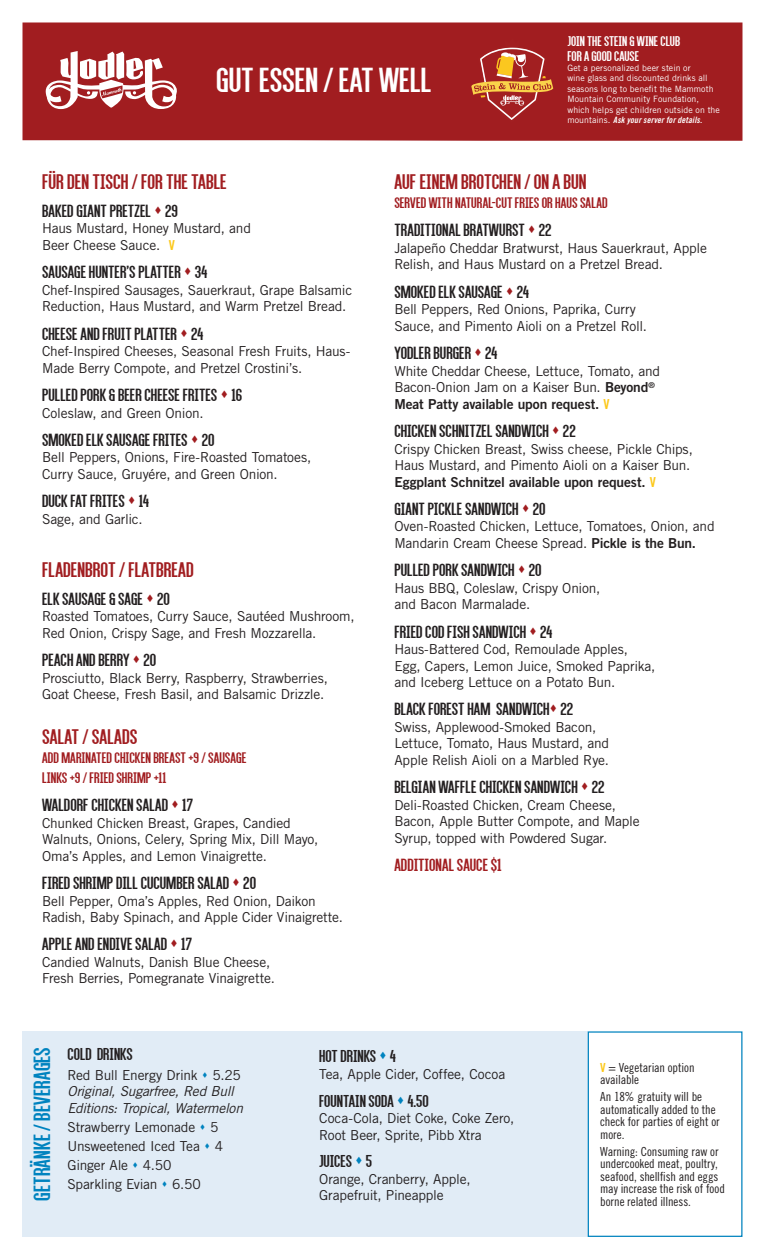
<style>
.page{position:relative;width:765px;height:1260px;background:#fff}
.page>*{position:absolute;margin:0;border:0;box-sizing:border-box;transform-origin:0 0}
.t1{font:37px "Alegre Sans";letter-spacing:-.005em;color:#fff}
.t2{font:25px "Alegre Sans";color:#0083bf}
.t3{font:22.5px "Alegre Sans";color:#a11d20}
.t4{font:18.75px "Alegre Sans";color:#231f20}
.t5{font:18.75px "Alegre Sans";color:#a11d20}
.t6{font:18.38px "Alegre Sans";color:#231f20}
.t7{font:16.25px/19.5px "Alegre Sans";color:#a11d20}
.t8{font:15px/14.4px "Alegre Sans";color:#fff}
.t9{font:13.75px/16.5px "Trade Gothic LT Std";letter-spacing:-.015em;color:#231f20}
.t10{font:italic 13.75px/16.5px "Trade Gothic LT Std";letter-spacing:-.02em;color:#231f20}
.t11{font:13.75px "Trade Gothic LT Std Bd 2";letter-spacing:-.01em;color:#231f20}
.t12{font:12.5px/12.5px "Trade Gothic LT Std Cn 18";letter-spacing:-.005em;color:#231f20}
.t13{font:8.75px/10.5px "Trade Gothic LT Std";letter-spacing:.01em;color:#fff}
.t14{font:8.75px "Trade Gothic LT Std Bd Cn 20 Obl";letter-spacing:.015em;color:#fff}
.s1{font-family:"Trade Gothic LT Std"}
.s2{color:#a11d20}
.s3{font-family:"Trade Gothic LT Std Bd Cn 20";color:#fcc81a}
.s4{font-family:"Trade Gothic LT Std Bd 2"}
.s5{font-style:normal}
.s6{color:#0083bf}
</style>
<div class="page">
<div style="left:22px;top:1031px;width:566px;height:206px;background:#e1ecf6"></div>
<div style="left:22px;top:22px;width:720px;height:119px;background:#a11d20"></div>
<svg style="left:46px;top:51px;width:131px;height:58px"></svg>
<div style="left:588px;top:1031px;width:154px;height:206px;border:1px solid #0083bf"></div>
<svg style="left:471px;top:37px;width:82px;height:85px;background:#b54836"></svg>
<h1 class="t1" style="left:216px;top:57px;width:217px">GUT ESSEN / EAT WELL</h1>
<p class="t8" style="left:567px;top:33px;width:114px">JOIN THE STEIN &amp; WINE CLUB<br>FOR A GOOD CAUSE</p>
<p class="t13" style="left:567px;top:63px;width:154px">Get a personalized beer stein or<br>wine glass and discounted drinks all seasons long to benefit the Mammoth Mountain Community Foundation, which helps get children outside on the</p>
<p class="t14" style="left:567px;top:115px;width:136px"><span class="s1">mountains.</span> Ask your server for details.</p>
<h3 class="t3" style="left:42px;top:168px;width:186px">FÜR DEN TISCH / FOR THE TABLE</h3>
<h3 class="t4" style="left:42px;top:200px;width:137px">BAKED GIANT PRETZEL <span class="s2">▲</span> 29</h3>
<p class="t9" style="left:42px;top:220px;width:210px">Haus Mustard, Honey Mustard, and<br>Beer Cheese Sauce. <span class="s3">V</span></p>
<h3 class="t4" style="left:42px;top:261px;width:167px">SAUSAGE HUNTER’S PLATTER <span class="s2">▲</span> 34</h3>
<p class="t9" style="left:42px;top:282px;width:312px">Chef-Inspired Sausages, Sauerkraut, Grape Balsamic<br>Reduction, Haus Mustard, and Warm Pretzel Bread.</p>
<h3 class="t4" style="left:42px;top:322px;width:163px">CHEESE AND FRUIT PLATTER <span class="s2">▲</span> 24</h3>
<p class="t9" style="left:42px;top:343px;width:310px">Chef-Inspired Cheeses, Seasonal Fresh Fruits, Haus-<br>Made Berry Compote, and Pretzel Crostini’s.</p>
<h3 class="t4" style="left:42px;top:384px;width:202px">PULLED PORK &amp; BEER CHEESE FRITES <span class="s2">▲</span> 16</h3>
<p class="t9" style="left:42px;top:404px;width:163px">Coleslaw, and Green Onion.</p>
<h3 class="t4" style="left:42px;top:428px;width:174px">SMOKED ELK SAUSAGE FRITES <span class="s2">▲</span> 20</h3>
<p class="t9" style="left:42px;top:449px;width:271px">Bell Peppers, Onions, Fire-Roasted Tomatoes,<br>Curry Sauce, Gruyére, and Green Onion.</p>
<h3 class="t4" style="left:42px;top:490px;width:109px">DUCK FAT FRITES <span class="s2">▲</span> 14</h3>
<p class="t9" style="left:42px;top:510px;width:102px">Sage, and Garlic.</p>
<h3 class="t3" style="left:42px;top:556px;width:153px">FLADENBROT / FLATBREAD</h3>
<h3 class="t4" style="left:42px;top:588px;width:129px">ELK SAUSAGE &amp; SAGE <span class="s2">▲</span> 20</h3>
<p class="t9" style="left:42px;top:608px;width:314px">Roasted Tomatoes, Curry Sauce, Sautéed Mushroom,<br>Red Onion, Crispy Sage, and Fresh Mozzarella.</p>
<h3 class="t4" style="left:42px;top:649px;width:116px">PEACH AND BERRY <span class="s2">▲</span> 20</h3>
<p class="t9" style="left:42px;top:669px;width:287px">Prosciutto, Black Berry, Raspberry, Strawberries,<br>Goat Cheese, Fresh Basil, and Balsamic Drizzle.</p>
<h3 class="t3" style="left:42px;top:723px;width:97px">SALAT / SALADS</h3>
<p class="t7" style="left:42px;top:748px;width:206px">ADD MARINATED CHICKEN BREAST +9 / SAUSAGE<br>LINKS +9 / FRIED SHRIMP +11</p>
<h3 class="t4" style="left:42px;top:794px;width:153px">WALDORF CHICKEN SALAD <span class="s2">▲</span> 17</h3>
<p class="t9" style="left:42px;top:814px;width:278px">Chunked Chicken Breast, Grapes, Candied<br>Walnuts, Onions, Celery, Spring Mix, Dill Mayo,<br>Oma’s Apples, and Lemon Vinaigrette.</p>
<h3 class="t4" style="left:42px;top:872px;width:216px">FIRED SHRIMP DILL CUCUMBER SALAD <span class="s2">▲</span> 20</h3>
<p class="t9" style="left:42px;top:892px;width:303px">Bell Pepper, Oma’s Apples, Red Onion, Daikon<br>Radish, Baby Spinach, and Apple Cider Vinaigrette.</p>
<h3 class="t4" style="left:42px;top:933px;width:152px">APPLE AND ENDIVE SALAD <span class="s2">▲</span> 17</h3>
<p class="t9" style="left:42px;top:954px;width:234px">Candied Walnuts, Danish Blue Cheese,<br>Fresh Berries, Pomegranate Vinaigrette.</p>
<h3 class="t3" style="left:394px;top:168px;width:194px">AUF EINEM BROTCHEN / ON A BUN</h3>
<p class="t7" style="left:394px;top:192px;width:215px">SERVED WITH NATURAL-CUT FRIES OR HAUS SALAD</p>
<h3 class="t4" style="left:394px;top:219px;width:159px">TRADITIONAL BRATWURST <span class="s2">▲</span> 22</h3>
<p class="t9" style="left:394px;top:240px;width:314px">Jalapeño Cheddar Bratwurst, Haus Sauerkraut, Apple<br>Relish, and Haus Mustard on a Pretzel Bread.</p>
<h3 class="t4" style="left:394px;top:280px;width:136px">SMOKED ELK SAUSAGE <span class="s2">▲</span> 24</h3>
<p class="t9" style="left:394px;top:301px;width:254px">Bell Peppers, Red Onions, Paprika, Curry<br>Sauce, and Pimento Aioli on a Pretzel Roll.</p>
<h3 class="t4" style="left:394px;top:342px;width:105px">YODLER BURGER <span class="s2">▲</span> 24</h3>
<p class="t9" style="left:394px;top:362px;width:267px">White Cheddar Cheese, Lettuce, Tomato, and<br>Bacon-Onion Jam on a Kaiser Bun. <span class="s4">Beyond</span><sup>®</sup></p>
<p class="t11" style="left:394px;top:395px;width:217px">Meat Patty available upon request. <span class="s3">V</span></p>
<h3 class="t4" style="left:394px;top:420px;width:183px">CHICKEN SCHNITZEL SANDWICH <span class="s2">▲</span> 22</h3>
<p class="t9" style="left:394px;top:440px;width:300px">Crispy Chicken Breast, Swiss cheese, Pickle Chips,<br>Haus Mustard, and Pimento Aioli on a Kaiser Bun.</p>
<p class="t11" style="left:394px;top:473px;width:263px">Eggplant Schnitzel available upon request. <span class="s3">V</span></p>
<h3 class="t4" style="left:394px;top:497px;width:153px">GIANT PICKLE SANDWICH <span class="s2">▲</span> 20</h3>
<p class="t9" style="left:394px;top:518px;width:322px">Oven-Roasted Chicken, Lettuce, Tomatoes, Onion, and<br>Mandarin Cream Cheese Spread. <span class="s4">Pickle is the Bun.</span></p>
<h3 class="t4" style="left:394px;top:559px;width:149px">PULLED PORK SANDWICH <span class="s2">▲</span> 20</h3>
<p class="t9" style="left:394px;top:579px;width:207px">Haus BBQ, Coleslaw, Crispy Onion, and Bacon Marmalade.</p>
<h3 class="t4" style="left:394px;top:620px;width:160px">FRIED COD FISH SANDWICH <span class="s2">▲</span> 24</h3>
<p class="t9" style="left:394px;top:641px;width:262px">Haus-Battered Cod, Remoulade Apples,<br>Egg, Capers, Lemon Juice, Smoked Paprika, and Iceberg Lettuce on a Potato Bun.</p>
<h3 class="t4" style="left:394px;top:698px;width:180px">BLACK FOREST HAM SANDWICH<span class="s2">▲</span> 22</h3>
<p class="t9" style="left:394px;top:719px;width:216px">Swiss, Applewood-Smoked Bacon,<br>Lettuce, Tomato, Haus Mustard, and<br>Apple Relish Aioli on a Marbled Rye.</p>
<h3 class="t4" style="left:394px;top:776px;width:212px">BELGIAN WAFFLE CHICKEN SANDWICH <span class="s2">▲</span> 22</h3>
<p class="t9" style="left:394px;top:796px;width:247px">Deli-Roasted Chicken, Cream Cheese,<br>Bacon, Apple Butter Compote, and Maple<br>Syrup, topped with Powdered Sugar.</p>
<h3 class="t5" style="left:394px;top:854px;width:109px">ADDITIONAL SAUCE $1</h3>
<h2 class="t2" style="left:27px;top:1201px;width:155px;rotate:-90deg">GETRÄNKE / BEVERAGES</h2>
<h3 class="t6" style="left:68px;top:1043px;width:67px">COLD DRINKS</h3>
<p class="t10" style="left:67px;top:1067px;width:177px"><span class="s5">Red Bull Energy Drink</span> <span class="s6">▲</span> <span class="s5">5.25<br></span>Original, Sugarfree, Red Bull<br>Editions: Tropical, Watermelon</p>
<p class="t9" style="left:67px;top:1117px;width:157px;line-height:19.2px">Strawberry Lemonade <span class="s6">▲</span> 5<br>Unsweetened Iced Tea <span class="s6">▲</span> 4<br>Ginger Ale <span class="s6">▲</span> 4.50<br>Sparkling Evian <span class="s6">▲</span> 6.50</p>
<h3 class="t6" style="left:319px;top:1045px;width:79px">HOT DRINKS <span class="s6">▲</span> 4</h3>
<p class="t9" style="left:319px;top:1066px;width:188px">Tea, Apple Cider, Coffee, Cocoa</p>
<h3 class="t6" style="left:319px;top:1090px;width:111px">FOUNTAIN SODA <span class="s6">▲</span> 4.50</h3>
<p class="t9" style="left:319px;top:1110px;width:197px">Coca-Cola, Diet Coke, Coke Zero,<br>Root Beer, Sprite, Pibb Xtra</p>
<h3 class="t6" style="left:319px;top:1150px;width:54px">JUICES <span class="s6">▲</span> 5</h3>
<p class="t9" style="left:319px;top:1170px;width:153px">Orange, Cranberry, Apple,<br>Grapefruit, Pineapple</p>
<p class="t12" style="left:600px;top:1061px;width:96px"><span class="s3">V</span> = Vegetarian option available</p>
<p class="t12" style="left:600px;top:1090px;width:121px">An 18% gratuity will be automatically added to the check for parties of eight or more.</p>
<p class="t12" style="left:600px;top:1145px;width:126px">Warning: Consuming raw or undercooked meat, poultry, seafood, shellfish and eggs may increase the risk of food borne related illness.</p>
</div>
